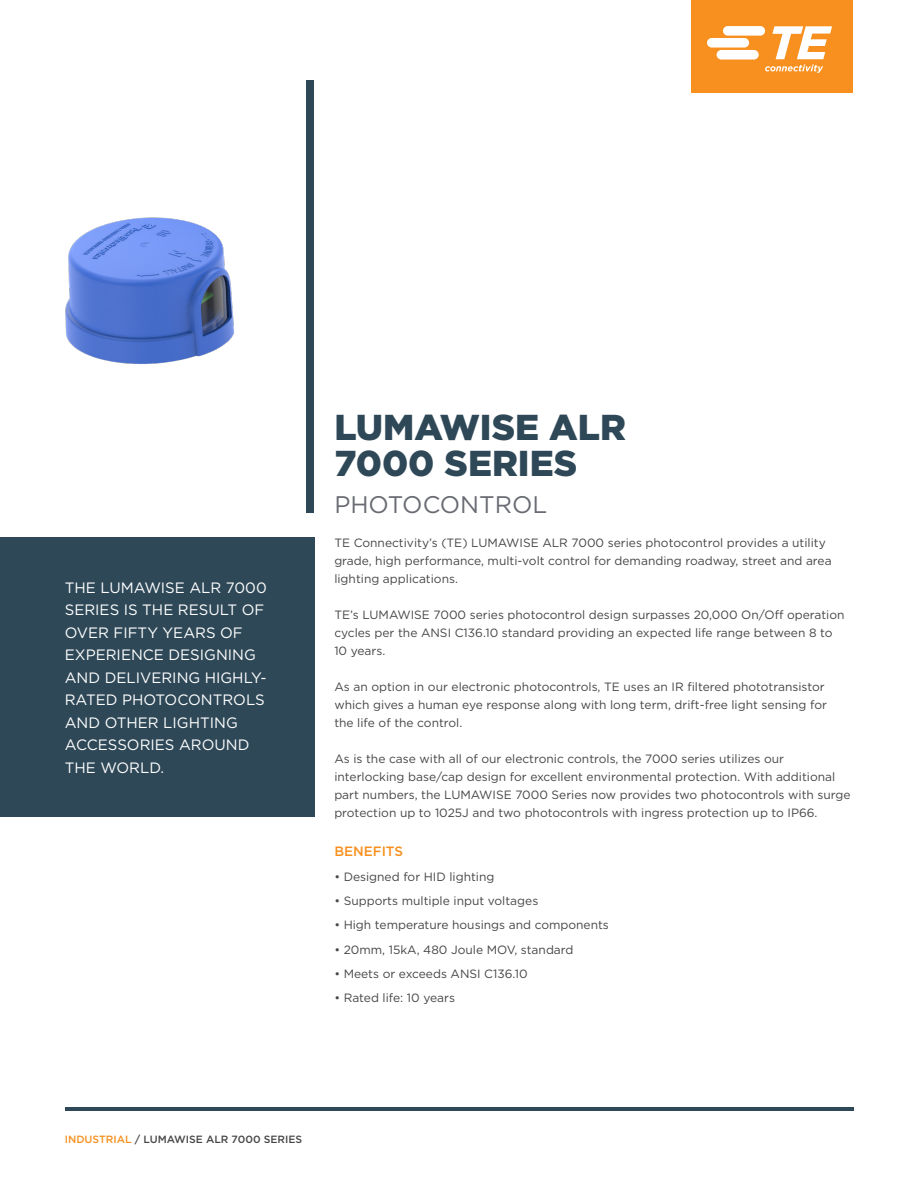
<style>
.page{position:relative;width:918px;height:1188px;background:#fff}
.page>*{position:absolute;margin:0;border:0;box-sizing:border-box;transform-origin:0 0}
.t1{font:900 36px/36px "Gotham";color:#2e4857}
.t2{font:24px "Gotham";color:#696b73}
.t3{font:15px/22.5px "Gotham";color:#fff}
.t4{font:500 13.5px "Gotham";color:#f7901e}
.t5{font:12px/18px "Gotham";color:#464547}
.t6{font:500 10.5px "Gotham";color:#464547}
.s1{color:#f7901e}
</style>
<div class="page">
<img style="left:65px;top:172px;width:242px;height:249px">
<div style="left:307px;top:81px;width:7px;height:357px;background:#2e4857"></div>
<div style="left:307px;top:437px;width:7px;height:76px;background:#2e4857"></div>
<hr style="left:65px;top:1107px;width:788px;height:4px;background:#2e4857">
<div style="left:691px;top:0;width:162px;height:93px;background:#f7901e"></div>
<svg style="left:707px;top:26px;width:125px;height:47px"></svg>
<div style="left:0;top:537px;width:314px;height:280px;background:#2e4857"></div>
<p class="t3" style="left:65px;top:576px;width:203px">THE LUMAWISE ALR 7000<br>SERIES IS THE RESULT OF<br>OVER FIFTY YEARS OF<br>EXPERIENCE DESIGNING<br>AND DELIVERING HIGHLY-<br>RATED PHOTOCONTROLS<br>AND OTHER LIGHTING<br>ACCESSORIES AROUND<br>THE WORLD.</p>
<h1 class="t1" style="left:334px;top:409px;width:293px">LUMAWISE ALR<br>7000 SERIES</h1>
<h2 class="t2" style="left:334px;top:489px;width:215px">PHOTOCONTROL</h2>
<p class="t5" style="left:334px;top:533px;width:499px">TE Connectivity’s (TE) LUMAWISE ALR 7000 series photocontrol provides a utility grade, high performance, multi-volt control for demanding roadway, street and area lighting applications.</p>
<p class="t5" style="left:334px;top:605px;width:512px">TE’s LUMAWISE 7000 series photocontrol design surpasses 20,000 On/Off operation cycles per the ANSI C136.10 standard providing an expected life range between 8 to<br>10 years.</p>
<p class="t5" style="left:334px;top:677px;width:494px">As an option in our electronic photocontrols, TE uses an IR filtered phototransistor which gives a human eye response along with long term, drift-free light sensing for the life of the control.</p>
<p class="t5" style="left:334px;top:749px;width:518px">As is the case with all of our electronic controls, the 7000 series utilizes our interlocking base/cap design for excellent environmental protection. With additional part numbers, the LUMAWISE 7000 Series now provides two photocontrols with surge protection up to 1025J and two photocontrols with ingress protection up to IP66.</p>
<p class="t4" style="left:334px;top:843px;width:70px">BENEFITS</p>
<p class="t5" style="left:334px;top:867px;width:162px">• Designed for HID lighting</p>
<p class="t5" style="left:334px;top:891px;width:205px">• Supports multiple input voltages</p>
<p class="t5" style="left:334px;top:916px;width:276px">• High temperature housings and components</p>
<p class="t5" style="left:334px;top:940px;width:241px">• 20mm, 15kA, 480 Joule MOV, standard</p>
<p class="t5" style="left:334px;top:965px;width:195px">• Meets or exceeds ANSI C136.10</p>
<p class="t5" style="left:334px;top:989px;width:122px">• Rated life: 10 years</p>
<p class="t6" style="left:65px;top:1132px;width:239px"><span class="s1">INDUSTRIAL</span> / LUMAWISE ALR 7000 SERIES</p>
</div>
